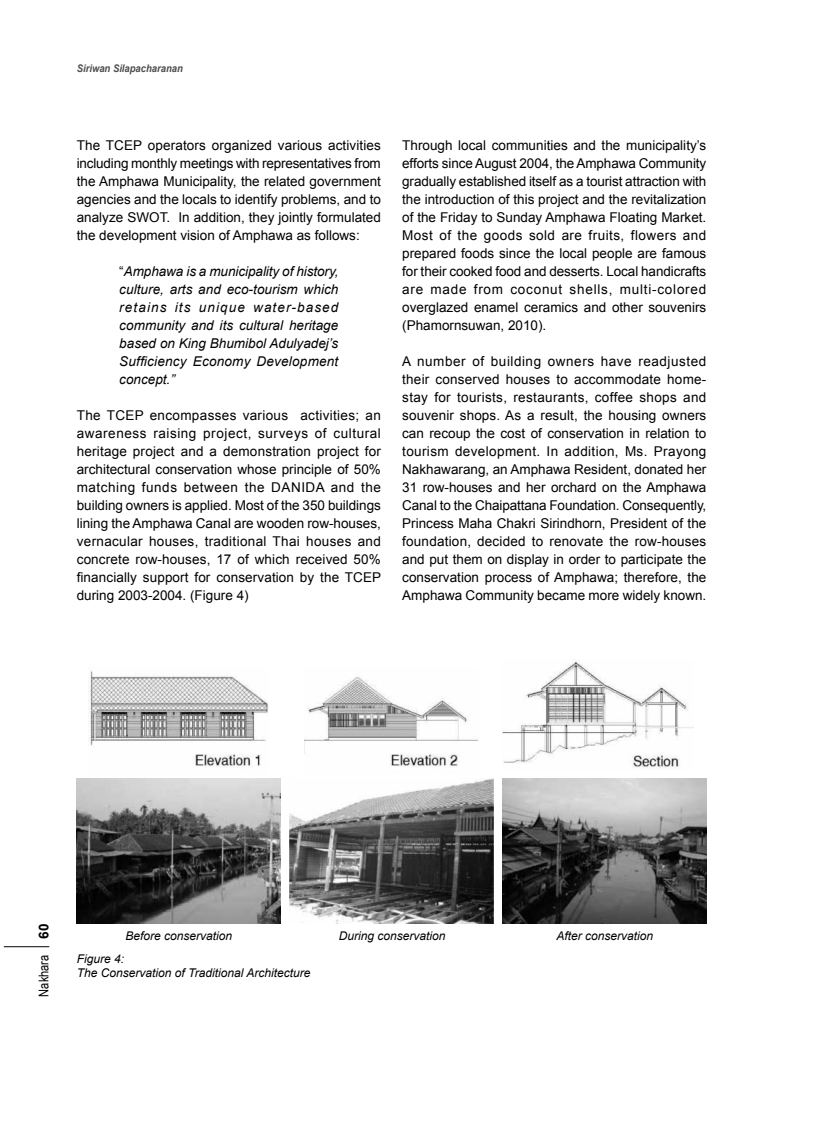
<style>
.page{position:relative;width:813px;height:1140px;background:#fff}
.page>*{position:absolute;margin:0;border:0;box-sizing:border-box;transform-origin:0 0}
.t1{font:13.5px/18px "Arial";color:#000;text-align:justify}
.t2{font:italic 13.5px/18px "Arial";letter-spacing:.015em;color:#000;text-align:justify}
.t3{font:13.5px "Arial Narrow";color:#000}
.t4{font:italic 12px/14.4px "Arial";color:#000}
.t5{font:italic 700 10.5px "Arial";color:#4d4d4d;scale:.9 1}
.s1{font-style:normal}
.s2{font-family:"Arial";font-weight:700}
</style>
<div class="page">
<hr style="left:4px;top:946px;width:45px;height:1px;background:#000">
<img style="left:89px;top:671px;width:179px;height:95px">
<img style="left:502px;top:661px;width:191px;height:107px">
<img style="left:77px;top:779px;width:204px;height:145px">
<img style="left:289px;top:779px;width:205px;height:145px">
<img style="left:502px;top:779px;width:204px;height:145px">
<img style="left:304px;top:677px;width:175px;height:89px">
<p class="t5" style="left:77px;top:62px;width:119px">Siriwan Silapacharanan</p>
<p class="t1" style="left:77px;top:137px;width:306px">The TCEP operators organized various activities including monthly meetings with representatives from the Amphawa Municipality, the related government agencies and the locals to identify problems, and to analyze SWOT. In addition, they jointly formulated the development vision of Amphawa as follows:</p>
<p class="t2" style="left:119px;top:263px;width:221px"><span class="s1">“</span>Amphawa is a municipality of history, culture, arts and eco-tourism which retains its unique water-based community and its cultural heritage based on King Bhumibol Adulyadej’s Sufficiency Economy Development concept.”</p>
<p class="t1" style="left:77px;top:407px;width:306px">The TCEP encompasses various activities; an awareness raising project, surveys of cultural heritage project and a demonstration project for architectural conservation whose principle of 50% matching funds between the DANIDA and the building owners is applied. Most of the 350 buildings lining the Amphawa Canal are wooden row-houses, vernacular houses, traditional Thai houses and concrete row-houses, 17 of which received 50% financially support for conservation by the TCEP during 2003-2004. (Figure 4)</p>
<p class="t1" style="left:402px;top:137px;width:306px">Through local communities and the municipality’s efforts since August 2004, the Amphawa Community gradually established itself as a tourist attraction with the introduction of this project and the revitalization of the Friday to Sunday Amphawa Floating Market.<br>Most of the goods sold are fruits, flowers and prepared foods since the local people are famous for their cooked food and desserts. Local handicrafts are made from coconut shells, multi-colored overglazed enamel ceramics and other souvenirs (Phamornsuwan, 2010).</p>
<p class="t1" style="left:402px;top:353px;width:306px">A number of building owners have readjusted their conserved houses to accommodate home&shy;stay for tourists, restaurants, coffee shops and souvenir shops. As a result, the housing owners can recoup the cost of conservation in relation to tourism development. In addition, Ms. Prayong Nakhawarang, an Amphawa Resident, donated her 31 row-houses and her orchard on the Amphawa Canal to the Chaipattana Foundation. Consequently, Princess Maha Chakri Sirindhorn, President of the foundation, decided to renovate the row-houses and put them on display in order to participate the conservation process of Amphawa; therefore, the Amphawa Community became more widely known.</p>
<p class="t3" style="left:36px;top:996px;width:74px;rotate:-90deg">Nakhara <span class="s2">60</span></p>
<p class="t4" style="left:125px;top:929px;width:108px">Before conservation</p>
<p class="t4" style="left:338px;top:929px;width:108px">During conservation</p>
<p class="t4" style="left:556px;top:929px;width:98px">After conservation</p>
<p class="t4" style="left:77px;top:952px;width:235px">Figure 4:<br>The Conservation of Traditional Architecture</p>
</div>
